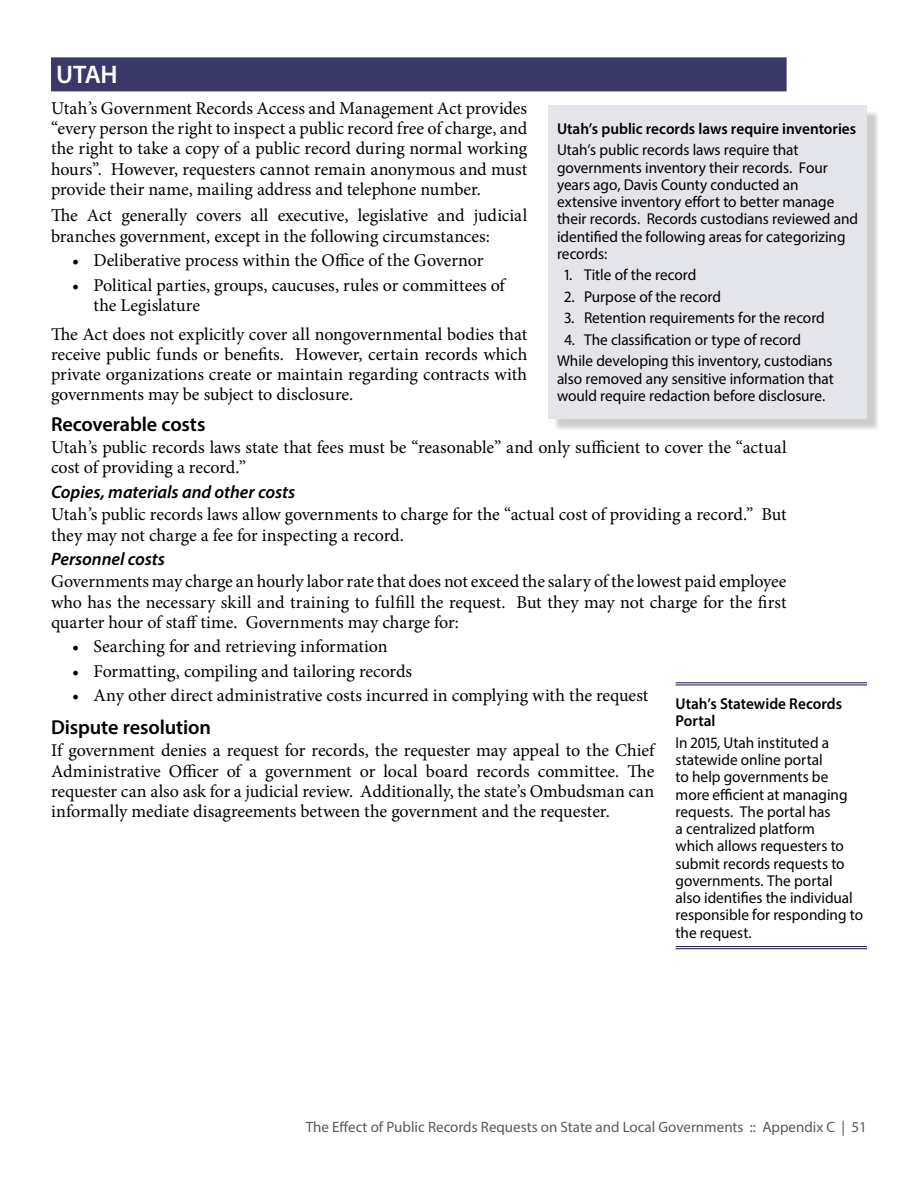
<style>
.page{position:relative;width:918px;height:1188px;background:#fff}
.page>*{position:absolute;margin:0;border:0;box-sizing:border-box;transform-origin:0 0}
.t1{font:600 25.5px "Myriad Pro";color:#fff}
.t2{font:600 20.25px "Myriad Pro";letter-spacing:-.005em;color:#000}
.t3{font:18px/20.2px "Minion Pro";letter-spacing:-.005em;color:#000;text-align:justify}
.t4{font:italic 600 18px "Myriad Pro";letter-spacing:-.005em;color:#000}
.t5{font:15.75px/17.2px "Myriad Pro";letter-spacing:-.005em;color:#000}
.t6{font:600 15.75px/17.2px "Myriad Pro";color:#000}
.t7{font:15px "Myriad Pro";color:#58595b}
</style>
<div class="page">
<div style="left:51px;top:57px;width:736px;height:34px;background:#393868"></div>
<div style="left:554px;top:110px;width:325px;height:321px;background:#000;opacity:.2"></div>
<div style="left:549px;top:105px;width:318px;height:313px;background:#e4e4eb"></div>
<hr style="left:676px;top:682px;width:191px;height:1px;background:#232257">
<hr style="left:676px;top:684px;width:191px;height:1px;background:#232257">
<hr style="left:676px;top:946px;width:191px;height:1px;background:#232257">
<hr style="left:676px;top:948px;width:191px;height:1px;background:#232257">
<h1 class="t1" style="left:56px;top:58px;width:63px">UTAH</h1>
<p class="t3" style="left:51px;top:98px;width:478px">Utah’s Government Records Access and Management Act provides “every person the right to inspect a public record free of charge, and the right to take a copy of a public record during normal working hours”. However, requesters cannot remain anonymous and must provide their name, mailing address and telephone number.</p>
<p class="t3" style="left:51px;top:206px;width:478px">The Act generally covers all executive, legislative and judicial branches government, except in the following circumstances:</p>
<p class="t3" style="left:72px;top:250px;width:413px">• Deliberative process within the Office of the Governor</p>
<p class="t3" style="left:94px;top:275px;width:413px;text-indent:-21px">• Political parties, groups, caucuses, rules or committees of the Legislature</p>
<p class="t3" style="left:51px;top:324px;width:478px">The Act does not explicitly cover all nongovernmental bodies that receive public funds or benefits. However, certain records which private organizations create or maintain regarding contracts with governments may be subject to disclosure.</p>
<p class="t2" style="left:51px;top:411px;width:156px">Recoverable costs</p>
<p class="t3" style="left:51px;top:437px;width:737px">Utah’s public records laws state that fees must be “reasonable” and only sufficient to cover the “actual cost of providing a record.”</p>
<p class="t4" style="left:51px;top:480px;width:246px">Copies, materials and other costs</p>
<p class="t3" style="left:51px;top:505px;width:737px">Utah’s public records laws allow governments to charge for the “actual cost of providing a record.” But they may not charge a fee for inspecting a record.</p>
<p class="t4" style="left:51px;top:548px;width:115px">Personnel costs</p>
<p class="t3" style="left:51px;top:572px;width:737px">Governments may charge an hourly labor rate that does not exceed the salary of the lowest paid employee who has the necessary skill and training to fulfill the request. But they may not charge for the first quarter hour of staff time. Governments may charge for:</p>
<p class="t3" style="left:72px;top:637px;width:317px">• Searching for and retrieving information</p>
<p class="t3" style="left:72px;top:661px;width:341px">• Formatting, compiling and tailoring records</p>
<p class="t3" style="left:72px;top:686px;width:578px">• Any other direct administrative costs incurred in complying with the request</p>
<p class="t2" style="left:51px;top:714px;width:161px">Dispute resolution</p>
<p class="t3" style="left:51px;top:741px;width:605px">If government denies a request for records, the requester may appeal to the Chief Administrative Officer of a government or local board records committee. The requester can also ask for a judicial review. Additionally, the state’s Ombudsman can informally mediate disagreements between the government and the requester.</p>
<p class="t6" style="left:557px;top:120px;width:301px">Utah’s public records laws require inventories</p>
<p class="t5" style="left:557px;top:141px;width:303px">Utah’s public records laws require that governments inventory their records. Four years ago, Davis County conducted an extensive inventory effort to better manage their records. Records custodians reviewed and identified the following areas for categorizing records:</p>
<p class="t5" style="left:565px;top:266px;width:133px">1. Title of the record</p>
<p class="t5" style="left:565px;top:288px;width:158px">2. Purpose of the record</p>
<p class="t5" style="left:565px;top:309px;width:262px">3. Retention requirements for the record</p>
<p class="t5" style="left:557px;top:329px;width:277px;line-height:21.5px;text-indent:8px">4. The classification or type of record<br>While developing this inventory, custodians</p>
<p class="t5" style="left:557px;top:370px;width:278px">also removed any sensitive information that would require redaction before disclosure.</p>
<p class="t6" style="left:676px;top:695px;width:168px">Utah’s Statewide Records<br>Portal</p>
<p class="t5" style="left:676px;top:734px;width:189px">In 2015, Utah instituted a statewide online portal<br>to help governments be more efficient at managing requests. The portal has<br>a centralized platform<br>which allows requesters to submit records requests to governments. The portal<br>also identifies the individual responsible for responding to the request.</p>
<p class="t7" style="left:306px;top:1118px;width:563px">The Effect of Public Records Requests on State and Local Governments :: Appendix C | 51</p>
</div>
